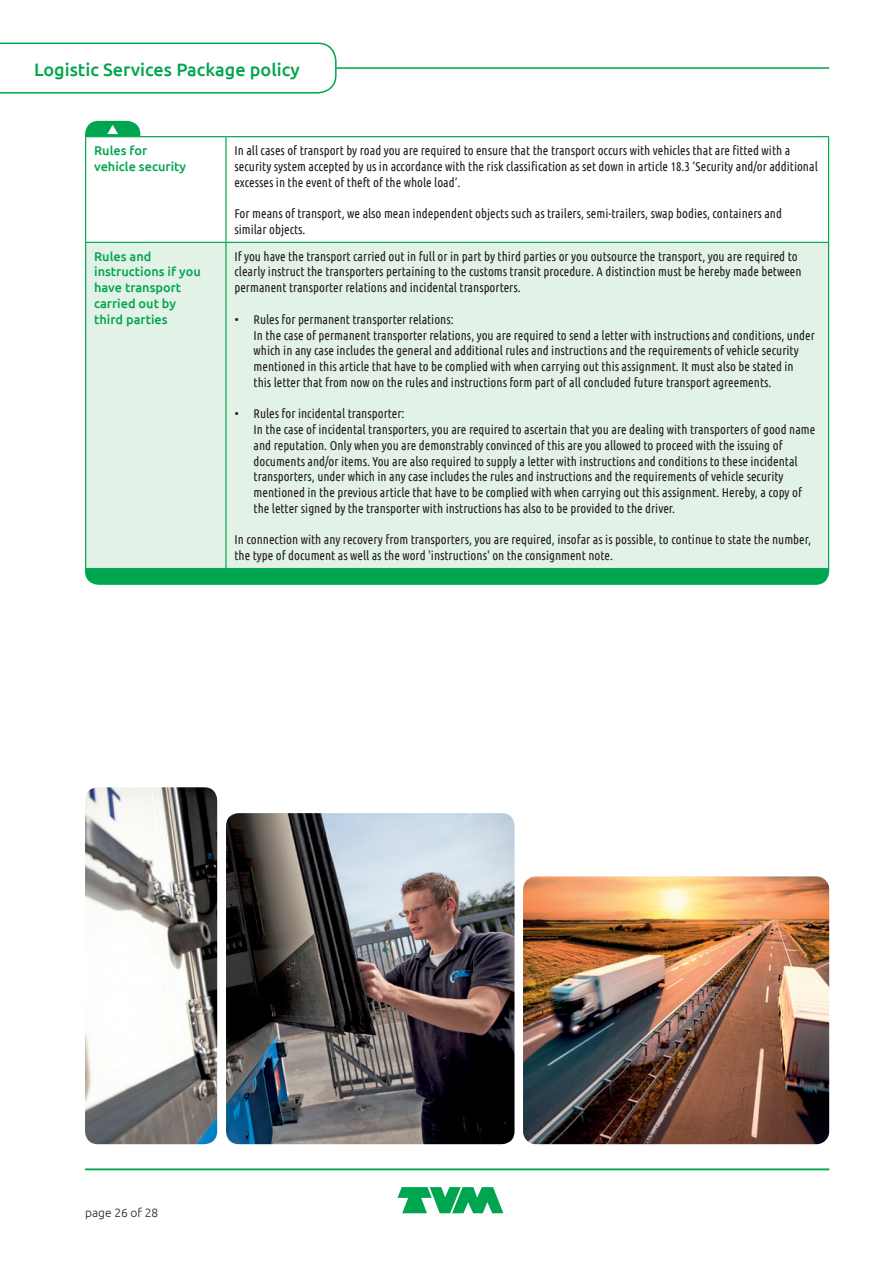
<style>
.page{position:relative;width:893px;height:1263px;background:#fff}
.page>*{position:absolute;margin:0;border:0;box-sizing:border-box;transform-origin:0 0}
.t1{font:500 18px "Ubuntu";color:#00a54f}
.Body_tabel{font:12.75px/15.8px "Ubuntu Condensed";color:#231f20}
.Body{font:500 12.75px/15.8px "Ubuntu";color:#00a54f}
.t2{font:300 12px "Ubuntu";color:#231f20}
.s1{font-family:"Ubuntu";font-weight:300}
</style>
<div class="page">
<div style="left:86px;top:243px;width:742px;height:325px;background:#e3f2e7"></div>
<hr style="left:85px;top:136px;width:141px;height:1px;background:#00a54f">
<hr style="left:85px;top:137px;width:1px;height:105px;background:#00a54f">
<hr style="left:226px;top:136px;width:603px;height:1px;background:#00a54f">
<hr style="left:225px;top:137px;width:2px;height:105px;background:#00a54f">
<hr style="left:828px;top:137px;width:1px;height:105px;background:#00a54f">
<hr style="left:85px;top:242px;width:141px;height:1px;background:#00a54f">
<hr style="left:85px;top:243px;width:1px;height:325px;background:#00a54f">
<hr style="left:226px;top:242px;width:603px;height:1px;background:#00a54f">
<hr style="left:225px;top:243px;width:2px;height:325px;background:#00a54f">
<hr style="left:828px;top:243px;width:1px;height:325px;background:#00a54f">
<hr style="left:85px;top:568px;width:141px;height:1px;background:#00a54f">
<hr style="left:226px;top:568px;width:603px;height:1px;background:#00a54f">
<svg style="left:85px;top:569px;width:744px;height:16px;background:#05a652"></svg>
<svg style="left:85px;top:121px;width:55px;height:16px"></svg>
<img style="left:523px;top:876px;width:306px;height:268px">
<img style="left:85px;top:787px;width:429px;height:357px">
<hr style="left:85px;top:67px;width:744px;height:2px;background:#00a54f">
<svg style="left:0;top:42px;width:337px;height:52px"></svg>
<svg style="left:398px;top:1187px;width:105px;height:26px"></svg>
<hr style="left:85px;top:1169px;width:744px;height:1px;background:#00a54f">
<h1 class="t1" style="left:34px;top:58px;width:267px">Logistic Services Package policy</h1>
<p class="Body" style="left:94px;top:142px;width:93px">Rules for vehicle security</p>
<p class="Body_tabel" style="left:234px;top:142px;width:585px">In all cases of transport by road you are required to ensure that the transport occurs with vehicles that are fitted with a security system accepted by us in accordance with the risk classification as set down in article 18.3 ‘Security and/or additional excesses in the event of theft of the whole load’.</p>
<p class="Body_tabel" style="left:234px;top:205px;width:549px">For means of transport, we also mean independent objects such as trailers, semi-trailers, swap bodies, containers and similar objects.</p>
<p class="Body" style="left:94px;top:248px;width:108px">Rules and instructions if you have transport carried out by third parties</p>
<p class="Body_tabel" style="left:234px;top:248px;width:569px">If you have the transport carried out in full or in part by third parties or you outsource the transport, you are required to clearly instruct the transporters pertaining to the customs transit procedure. A distinction must be hereby made between permanent transporter relations and incidental transporters.</p>
<p class="Body_tabel" style="left:234px;top:311px;width:221px"><span class="s1">•</span> Rules for permanent transporter relations:</p>
<p class="Body_tabel" style="left:254px;top:327px;width:563px">In the case of permanent transporter relations, you are required to send a letter with instructions and conditions, under which in any case includes the general and additional rules and instructions and the requirements of vehicle security mentioned in this article that have to be complied with when carrying out this assignment. It must also be stated in<br>this letter that from now on the rules and instructions form part of all concluded future transport agreements.</p>
<p class="Body_tabel" style="left:234px;top:405px;width:172px"><span class="s1">•</span> Rules for incidental transporter:</p>
<p class="Body_tabel" style="left:254px;top:421px;width:563px">In the case of incidental transporters, you are required to ascertain that you are dealing with transporters of good name and reputation. Only when you are demonstrably convinced of this are you allowed to proceed with the issuing of documents and/or items. You are also required to supply a letter with instructions and conditions to these incidental transporters, under which in any case includes the rules and instructions and the requirements of vehicle security mentioned in the previous article that have to be complied with when carrying out this assignment. Hereby, a copy of the letter signed by the transporter with instructions has also to be provided to the driver.</p>
<p class="Body_tabel" style="left:234px;top:531px;width:578px">In connection with any recovery from transporters, you are required, insofar as is possible, to continue to state the number, the type of document as well as the word 'instructions' on the consignment note.</p>
<p class="t2" style="left:85px;top:1205px;width:75px">page 26 of 28</p>
</div>
